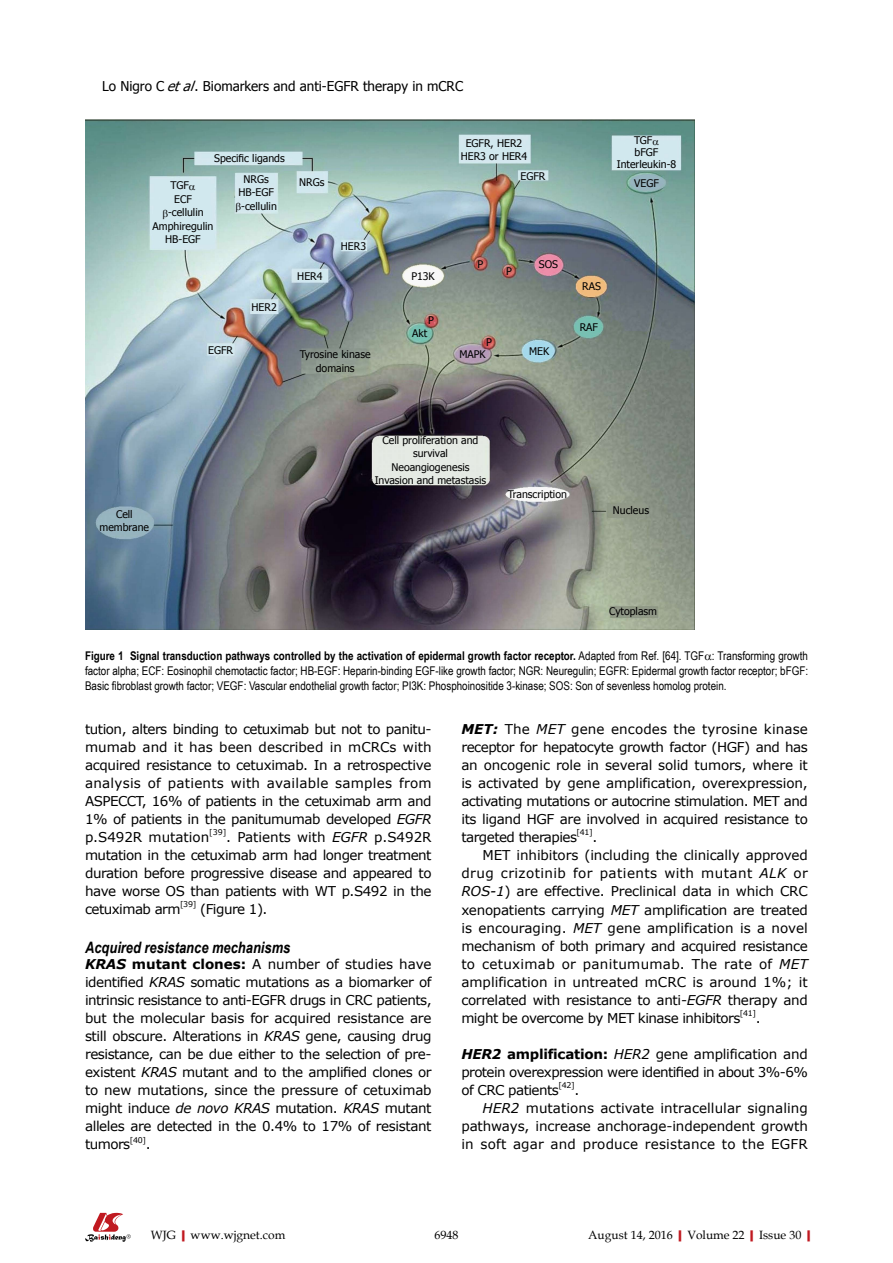
<style>
.page{position:relative;width:893px;height:1263px;background:#fff}
.page>*{position:absolute;margin:0;border:0;box-sizing:border-box;transform-origin:0 0}
.t1{font:italic 700 15.75px "Arial Narrow";color:#000}
.t2{font:13.5px/18px "Verdana";letter-spacing:-.02em;color:#000;text-align:justify}
.t3{font:13.5px "Verdana";color:#000}
.t4{font:13.5px "Tahoma";color:#000}
.t5{font:13.5px "Verdana";letter-spacing:.005em;color:#000}
.t6{font:13.5px "Verdana";letter-spacing:.03em;color:#000}
.t7{font:13.5px "Verdana";letter-spacing:.015em;color:#000}
.t8{font:13.5px "Verdana";letter-spacing:.02em;color:#000}
.t9{font:13.5px "Verdana";letter-spacing:-.04em;color:#000}
.t10{font:12px/15px "Arial Narrow";color:#000;text-align:justify}
.t11{font:12px "Book Antiqua";color:#000}
.t12{font:10.5px/13.5px "Tahoma";color:#000;text-align:center}
.t13{font:7.8px "Verdana";letter-spacing:-.04em;color:#000}
.s1{font-style:italic}
.s2{font-weight:700}
.s3{font-weight:700;font-style:italic}
.s4{font-weight:700;color:#c01920}
</style>
<div class="page">
<svg style="left:85px;top:1213px;width:46px;height:29px"></svg>
<img style="left:85px;top:119px;width:610px;height:510px">
<svg style="left:189px;top:185px;width:6px;height:5px"></svg>
<svg style="left:163px;top:209px;width:5px;height:10px"></svg>
<svg style="left:236px;top:202px;width:5px;height:10px"></svg>
<svg style="left:653px;top:140px;width:6px;height:5px"></svg>
<p class="t4" style="left:102px;top:77px;width:363px">Lo Nigro C <span class="s1">etal</span>. Biomarkers and anti-EGFR therapy in mCRC</p>
<p class="t12" style="left:244px;top:147px;width:43px;line-height:20.7px;text-align:left;text-indent:-29px">Specific ligands<br>NRGs</p>
<p class="t12" style="left:238px;top:185px;width:40px;text-align:left">HB-EGF -cellulin</p>
<p class="t12" style="left:170px;top:178px;width:20px">TGF</p>
<p class="t12" style="left:174px;top:192px;width:19px">ECF</p>
<p class="t12" style="left:168px;top:205px;width:37px">-cellulin</p>
<p class="t12" style="left:153px;top:219px;width:62px">Amphiregulin</p>
<p class="t12" style="left:165px;top:232px;width:37px">HB-EGF</p>
<p class="t12" style="left:252px;top:300px;width:27px">HER2</p>
<p class="t12" style="left:299px;top:175px;width:27px">NRGs</p>
<p class="t12" style="left:297px;top:268px;width:27px">HER4</p>
<p class="t12" style="left:341px;top:239px;width:27px">HER3</p>
<p class="t12" style="left:208px;top:343px;width:26px">EGFR</p>
<p class="t12" style="left:300px;top:347px;width:72px">Tyrosine kinase domains</p>
<p class="t12" style="left:461px;top:136px;width:68px">EGFR, HER2<br>HER3 or HER4</p>
<p class="t12" style="left:520px;top:168px;width:26px">EGFR</p>
<p class="t12" style="left:411px;top:269px;width:25px">P13K</p>
<p class="t12" style="left:428px;top:313px;width:7px">P</p>
<p class="t12" style="left:412px;top:325px;width:17px">Akt</p>
<p class="t12" style="left:478px;top:256px;width:7px">P</p>
<p class="t12" style="left:506px;top:263px;width:7px">P</p>
<p class="t12" style="left:539px;top:257px;width:21px">SOS</p>
<p class="t12" style="left:486px;top:335px;width:7px">P</p>
<p class="t12" style="left:459px;top:347px;width:28px">MAPK</p>
<p class="t12" style="left:529px;top:344px;width:22px">MEK</p>
<p class="t12" style="left:634px;top:133px;width:20px">TGF</p>
<p class="t12" style="left:635px;top:145px;width:25px">bFGF</p>
<p class="t12" style="left:617px;top:157px;width:61px">Interleukin-8</p>
<p class="t12" style="left:634px;top:175px;width:26px">VEGF</p>
<p class="t12" style="left:582px;top:279px;width:20px">RAS</p>
<p class="t12" style="left:580px;top:320px;width:20px">RAF</p>
<p class="t12" style="left:100px;top:507px;width:51px">Cell membrane</p>
<p class="t12" style="left:375px;top:432px;width:113px">Cell proliferation and survival<br>Neoangiogenesis<br>Invasion and metastasis</p>
<p class="t12" style="left:508px;top:487px;width:61px">Transcription</p>
<p class="t12" style="left:613px;top:502px;width:38px">Nucleus</p>
<p class="t12" style="left:609px;top:603px;width:49px">Cytoplasm</p>
<p class="t10" style="left:85px;top:648px;width:724px"><span class="s2">Figure 1 Signal transduction pathways controlled by the activation of epidermal growth factor receptor.</span> Adapted from Ref. [64]. TGF : Transforming growth factor alpha; ECF: Eosinophil chemotactic factor; HB-EGF: Heparin-binding EGF-like growth factor; NGR: Neuregulin; EGFR: Epidermal growth factor receptor; bFGF:<br>Basic fibroblast growth factor; VEGF: Vascular endothelial growth factor; PI3K: Phosphoinositide 3-kinase; SOS: Son of sevenless homolog protein.</p>
<p class="t2" style="left:85px;top:719px;width:348px;text-align:left">tution, alters binding to cetuximab but not to panitu&shy;mumab and it has been described in mCRCs with acquired resistance to cetuximab. In a retrospective analysis of patients with available samples from ASPECCT, 16% of patients in the cetuximab arm and 1% of patients in the panitumumab developed <span class="s1">EGFR </span>p.S492R mutation</p>
<p class="t13" style="left:209px;top:827px;width:19px">[39]</p>
<p class="t2" style="left:85px;top:827px;width:348px;text-indent:141px">. Patients with <span class="s1">EGFR</span> p.S492R mutation in the cetuximab arm had longer treatment duration before progressive disease and appeared to have worse OS than patients with WT p.S492 in the cetuximab arm</p>
<p class="t13" style="left:180px;top:899px;width:18px">[39]</p>
<p class="t2" style="left:200px;top:899px;width:69px">(Figure 1).</p>
<p class="t1" style="left:85px;top:935px;width:207px">Acquired resistance mechanisms</p>
<p class="t2" style="left:85px;top:955px;width:348px"><span class="s3">KRAS</span> <span class="s2">mutant clones:</span> A number of studies have identified <span class="s1">KRAS</span> somatic mutations as a biomarker of intrinsic resistance to anti-EGFR drugs in CRC patients, but the molecular basis for acquired resistance are still obscure. Alterations in <span class="s1">KRAS</span> gene, causing drug resistance, can be due either to the selection of pre&shy;existent <span class="s1">KRAS</span> mutant and to the amplified clones or to new mutations, since the pressure of cetuximab might induce <span class="s1">de novo KRAS</span> mutation. <span class="s1">KRAS</span> mutant alleles are detected in the 0.4% to 17% of resistant tumors</p>
<p class="t13" style="left:130px;top:1135px;width:18px">[40]</p>
<p class="t2" style="left:146px;top:1135px;width:6px">.</p>
<p class="t2" style="left:461px;top:719px;width:348px"><span class="s3">MET:</span> The <span class="s1">MET</span> gene encodes the tyrosine kinase receptor for hepatocyte growth factor (HGF) and has an oncogenic role in several solid tumors, where it is activated by gene amplification, overexpression, activating mutations or autocrine stimulation. MET and its ligand HGF are involved in acquired resistance to targeted therapies</p>
<p class="t13" style="left:577px;top:828px;width:18px">[41]</p>
<p class="t2" style="left:592px;top:828px;width:6px">.</p>
<p class="t2" style="left:483px;top:846px;width:327px">MET inhibitors (including the clinically approved</p>
<p class="t6" style="left:461px;top:865px;width:348px">drug crizotinib for patients with mutant <span class="s1">ALK</span> or</p>
<p class="t2" style="left:461px;top:882px;width:348px"><span class="s1">ROS-1</span>) are effective. Preclinical data in which CRC</p>
<p class="t2" style="left:461px;top:900px;width:348px">xenopatients carrying <span class="s1">MET</span> amplification are treated</p>
<p class="t3" style="left:461px;top:919px;width:348px">is encouraging. <span class="s1">MET</span> gene amplification is a novel</p>
<p class="t2" style="left:461px;top:936px;width:348px">mechanism of both primary and acquired resistance</p>
<p class="t8" style="left:461px;top:955px;width:348px">to cetuximab or panitumumab. The rate of <span class="s1">MET</span></p>
<p class="t3" style="left:461px;top:973px;width:348px">amplification in untreated mCRC is around 1%; it</p>
<p class="t2" style="left:461px;top:990px;width:348px">correlated with resistance to anti-<span class="s1">EGFR</span> therapy and</p>
<p class="t9" style="left:461px;top:1009px;width:281px">might be overcome by MET kinase inhibitors</p>
<p class="t13" style="left:740px;top:1008px;width:18px">[41]</p>
<p class="t2" style="left:756px;top:1008px;width:6px">.</p>
<p class="t2" style="left:461px;top:1045px;width:348px"><span class="s3">HER2</span> <span class="s2">amplification:</span> <span class="s1">HER2</span> gene amplification and protein overexpression were identified in about 3%-6% of CRC patients</p>
<p class="t13" style="left:558px;top:1080px;width:18px">[42]</p>
<p class="t2" style="left:574px;top:1081px;width:6px">.</p>
<p class="t5" style="left:483px;top:1100px;width:327px"><span class="s1">HER2</span> mutations activate intracellular signaling</p>
<p class="t2" style="left:461px;top:1117px;width:348px">pathways, increase anchorage-independent growth</p>
<p class="t7" style="left:461px;top:1136px;width:348px">in soft agar and produce resistance to the EGFR</p>
<p class="t11" style="left:151px;top:1226px;width:136px">WJG<span class="s4">|</span>www.wjgnet.com</p>
<p class="t11" style="left:434px;top:1226px;width:25px">6948</p>
<p class="t11" style="left:588px;top:1226px;width:229px">August 14, 2016<span class="s4">|</span>Volume 22<span class="s4">|</span>Issue 30<span class="s4">|</span></p>
</div>
